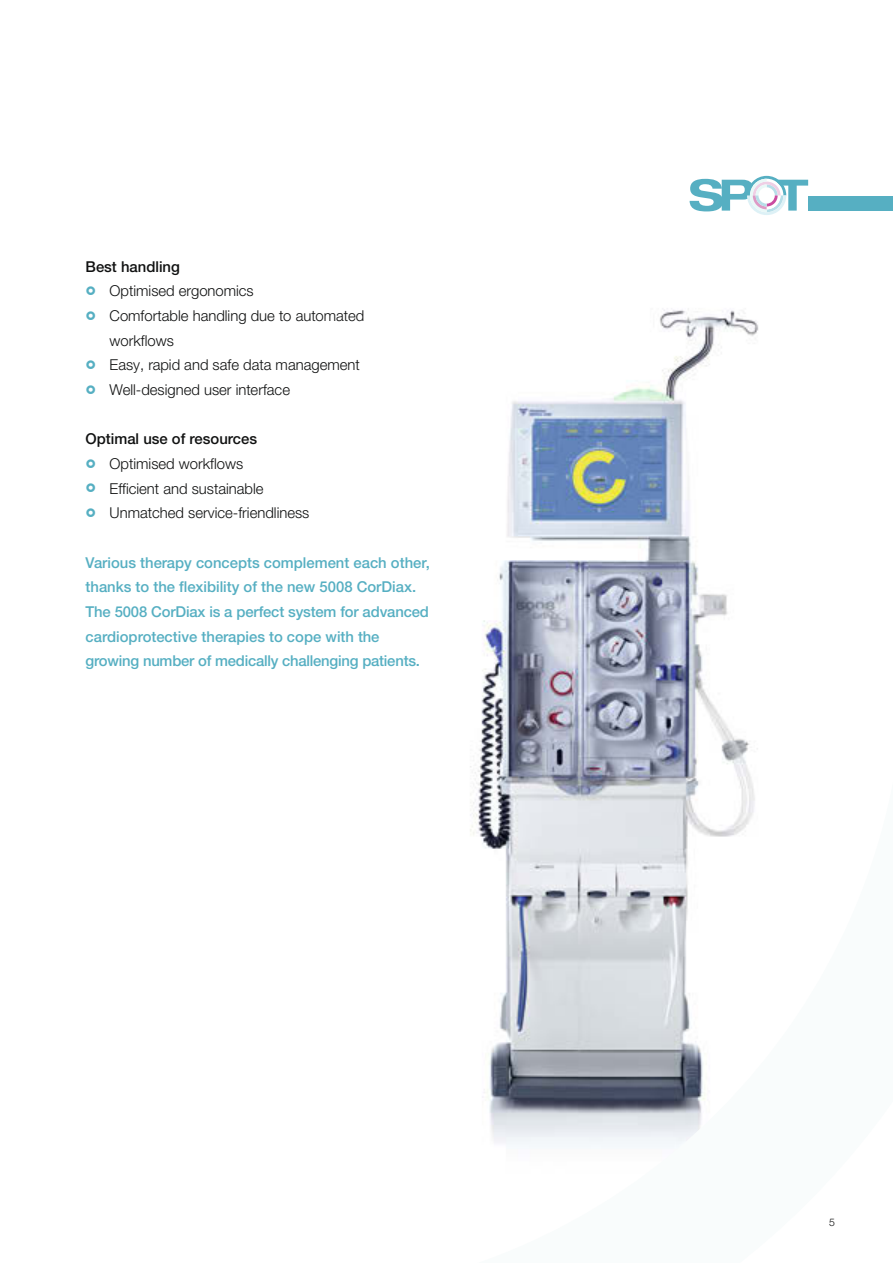
<style>
.page{position:relative;width:893px;height:1263px;background:#fff}
.page>*{position:absolute;margin:0;border:0;box-sizing:border-box;transform-origin:0 0}
.t1{font:500 15px/24.6px "Helvetica Neue LTW1 G";color:#56afc2}
.t2{font:300 15px/24.6px "Helvetica Neue LTW1 G";color:#101111}
.t3{font:500 15px "Helvetica Neue LTW1 G";color:#101111}
.t4{font:300 10.5px "Helvetica Neue LTW1 G";color:#101111}
</style>
<div class="page">
<svg style="left:690px;top:176px;width:118px;height:39px"></svg>
<div style="left:808px;top:196px;width:85px;height:14px;background:#56afc2"></div>
<img style="left:483px;top:310px;width:276px;height:351px">
<svg style="left:470px;top:661px;width:288px;height:486px"></svg>
<p class="t3" style="left:86px;top:257px;width:96px">Best handling</p>
<p class="t2" style="left:110px;top:279px;width:256px">Optimised ergonomics<br>Comfortable handling due to automated workflows<br>Easy, rapid and safe data management<br>Well-designed user interface</p>
<p class="t3" style="left:86px;top:430px;width:173px">Optimal use of resources</p>
<p class="t2" style="left:110px;top:451px;width:201px">Optimised workflows<br>Efficient and sustainable<br>Unmatched service-friendliness</p>
<p class="t1" style="left:86px;top:550px;width:346px">Various therapy concepts complement each other, thanks to the flexibility of the new 5008 CorDiax.<br>The 5008 CorDiax is a perfect system for advanced cardioprotective therapies to cope with the growing number of medically challenging patients.</p>
<p class="t4" style="left:829px;top:1215px;width:7px">5</p>
</div>
